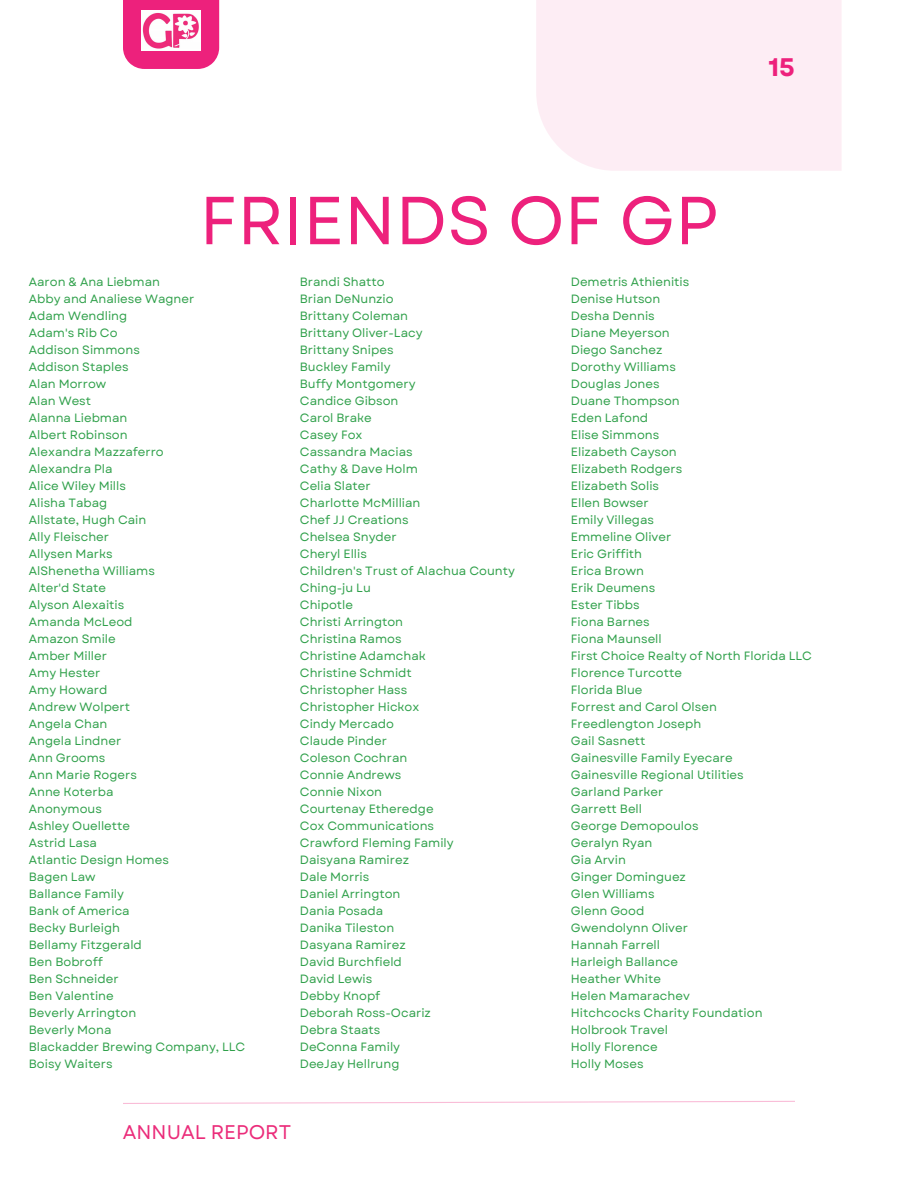
<style>
.page{position:relative;width:918px;height:1188px;background:#fff}
.page>*{position:absolute;margin:0;border:0;box-sizing:border-box;transform-origin:0 0}
.t1{font:67.8px "Garet";color:#ed217c}
.t2{font:700 25.35px "Garet";color:#ed217c}
.t3{font:19.8px "Garet";color:#eb2c7a}
.t4{font:12px "Garet";color:#2fa04a}
</style>
<div class="page">
<div style="left:123px;top:0;width:96px;height:69px;background:#ed217c"></div>
<svg style="left:123px;top:1101px;width:672px;height:3px"></svg>
<div style="left:536px;top:0;width:306px;height:171px;background:#fdedf4"></div>
<img style="left:141px;top:11px;width:60px;height:39px">
<p class="t2" style="left:768px;top:49px;width:28px">15</p>
<p class="t1" style="left:200px;top:172px;width:520px">FRIENDS OF GP</p>
<p class="t4" style="left:300px;top:273px;width:86px">Brandi Shatto</p>
<p class="t4" style="left:300px;top:290px;width:95px">Brian DeNunzio</p>
<p class="t4" style="left:300px;top:307px;width:110px">Brittany Coleman</p>
<p class="t4" style="left:300px;top:324px;width:124px">Brittany Oliver-Lacy</p>
<p class="t4" style="left:300px;top:341px;width:95px">Brittany Snipes</p>
<p class="t4" style="left:300px;top:358px;width:92px">Buckley Family</p>
<p class="t4" style="left:300px;top:375px;width:117px">Buffy Montgomery</p>
<p class="t4" style="left:300px;top:392px;width:100px">Candice Gibson</p>
<p class="t4" style="left:300px;top:409px;width:73px">Carol Brake</p>
<p class="t4" style="left:300px;top:426px;width:64px">Casey Fox</p>
<p class="t4" style="left:300px;top:443px;width:114px">Cassandra Macias</p>
<p class="t4" style="left:300px;top:460px;width:119px">Cathy &amp; Dave Holm</p>
<p class="t4" style="left:300px;top:477px;width:72px">Celia Slater</p>
<p class="t4" style="left:300px;top:494px;width:122px">Charlotte McMillian</p>
<p class="t4" style="left:300px;top:511px;width:110px">Chef JJ Creations</p>
<p class="t4" style="left:300px;top:528px;width:98px">Chelsea Snyder</p>
<p class="t4" style="left:300px;top:545px;width:69px">Cheryl Ellis</p>
<p class="t4" style="left:300px;top:562px;width:216px">Children's Trust of Alachua County</p>
<p class="t4" style="left:300px;top:579px;width:72px">Ching-ju Lu</p>
<p class="t4" style="left:300px;top:596px;width:55px">Chipotle</p>
<p class="t4" style="left:300px;top:613px;width:105px">Christi Arrington</p>
<p class="t4" style="left:300px;top:630px;width:103px">Christina Ramos</p>
<p class="t4" style="left:300px;top:647px;width:127px">Christine Adamchak</p>
<p class="t4" style="left:300px;top:664px;width:114px">Christine Schmidt</p>
<p class="t4" style="left:300px;top:681px;width:109px">Christopher Hass</p>
<p class="t4" style="left:300px;top:698px;width:121px">Christopher Hickox</p>
<p class="t4" style="left:300px;top:715px;width:96px">Cindy Mercado</p>
<p class="t4" style="left:300px;top:732px;width:89px">Claude Pinder</p>
<p class="t4" style="left:300px;top:749px;width:109px">Coleson Cochran</p>
<p class="t4" style="left:300px;top:766px;width:103px">Connie Andrews</p>
<p class="t4" style="left:300px;top:783px;width:84px">Connie Nixon</p>
<p class="t4" style="left:300px;top:800px;width:135px">Courtenay Etheredge</p>
<p class="t4" style="left:300px;top:817px;width:136px">Cox Communications</p>
<p class="t4" style="left:300px;top:834px;width:155px">Crawford Fleming Family</p>
<p class="t4" style="left:300px;top:851px;width:111px">Daisyana Ramirez</p>
<p class="t4" style="left:300px;top:868px;width:71px">Dale Morris</p>
<p class="t4" style="left:300px;top:885px;width:102px">Daniel Arrington</p>
<p class="t4" style="left:300px;top:902px;width:85px">Dania Posada</p>
<p class="t4" style="left:300px;top:919px;width:96px">Danika Tileston</p>
<p class="t4" style="left:300px;top:936px;width:107px">Dasyana Ramirez</p>
<p class="t4" style="left:300px;top:953px;width:104px">David Burchfield</p>
<p class="t4" style="left:300px;top:970px;width:74px">David Lewis</p>
<p class="t4" style="left:300px;top:987px;width:82px">Debby Knopf</p>
<p class="t4" style="left:300px;top:1004px;width:133px">Deborah Ross-Ocariz</p>
<p class="t4" style="left:300px;top:1021px;width:82px">Debra Staats</p>
<p class="t4" style="left:300px;top:1038px;width:102px">DeConna Family</p>
<p class="t4" style="left:300px;top:1055px;width:101px">DeeJay Hellrung</p>
<h1 class="t4" style="left:29px;top:273px;width:133px">Aaron &amp; Ana Liebman</h1>
<p class="t4" style="left:29px;top:290px;width:167px">Abby and Analiese Wagner</p>
<p class="t4" style="left:29px;top:307px;width:100px">Adam Wendling</p>
<p class="t4" style="left:29px;top:324px;width:90px">Adam's Rib Co</p>
<p class="t4" style="left:29px;top:341px;width:112px">Addison Simmons</p>
<p class="t4" style="left:29px;top:358px;width:101px">Addison Staples</p>
<p class="t4" style="left:29px;top:375px;width:79px">Alan Morrow</p>
<p class="t4" style="left:29px;top:392px;width:64px">Alan West</p>
<p class="t4" style="left:29px;top:409px;width:100px">Alanna Liebman</p>
<p class="t4" style="left:29px;top:426px;width:100px">Albert Robinson</p>
<p class="t4" style="left:29px;top:443px;width:136px">Alexandra Mazzaferro</p>
<p class="t4" style="left:29px;top:460px;width:85px">Alexandra Pla</p>
<p class="t4" style="left:29px;top:477px;width:99px">Alice Wiley Mills</p>
<p class="t4" style="left:29px;top:494px;width:80px">Alisha Tabag</p>
<p class="t4" style="left:29px;top:511px;width:119px">Allstate, Hugh Cain</p>
<p class="t4" style="left:29px;top:528px;width:82px">Ally Fleischer</p>
<p class="t4" style="left:29px;top:545px;width:85px">Allysen Marks</p>
<p class="t4" style="left:29px;top:562px;width:128px">AlShenetha Williams</p>
<p class="t4" style="left:29px;top:579px;width:79px">Alter'd State</p>
<p class="t4" style="left:29px;top:596px;width:97px">Alyson Alexaitis</p>
<p class="t4" style="left:29px;top:613px;width:105px">Amanda McLeod</p>
<p class="t4" style="left:29px;top:630px;width:88px">Amazon Smile</p>
<p class="t4" style="left:29px;top:647px;width:80px">Amber Miller</p>
<p class="t4" style="left:29px;top:664px;width:73px">Amy Hester</p>
<p class="t4" style="left:29px;top:681px;width:80px">Amy Howard</p>
<p class="t4" style="left:29px;top:698px;width:103px">Andrew Wolpert</p>
<p class="t4" style="left:29px;top:715px;width:80px">Angela Chan</p>
<p class="t4" style="left:29px;top:732px;width:94px">Angela Lindner</p>
<p class="t4" style="left:29px;top:749px;width:78px">Ann Grooms</p>
<p class="t4" style="left:29px;top:766px;width:110px">Ann Marie Rogers</p>
<p class="t4" style="left:29px;top:783px;width:86px">Anne Koterba</p>
<p class="t4" style="left:29px;top:800px;width:75px">Anonymous</p>
<p class="t4" style="left:29px;top:817px;width:103px">Ashley Ouellette</p>
<p class="t4" style="left:29px;top:834px;width:70px">Astrid Lasa</p>
<p class="t4" style="left:29px;top:851px;width:142px">Atlantic Design Homes</p>
<p class="t4" style="left:29px;top:868px;width:68px">Bagen Law</p>
<p class="t4" style="left:29px;top:885px;width:97px">Ballance Family</p>
<p class="t4" style="left:29px;top:902px;width:102px">Bank of America</p>
<p class="t4" style="left:29px;top:919px;width:93px">Becky Burleigh</p>
<p class="t4" style="left:29px;top:936px;width:115px">Bellamy Fitzgerald</p>
<p class="t4" style="left:29px;top:953px;width:75px">Ben Bobroff</p>
<p class="t4" style="left:29px;top:970px;width:91px">Ben Schneider</p>
<p class="t4" style="left:29px;top:987px;width:86px">Ben Valentine</p>
<p class="t4" style="left:29px;top:1004px;width:109px">Beverly Arrington</p>
<p class="t4" style="left:29px;top:1021px;width:84px">Beverly Mona</p>
<p class="t4" style="left:29px;top:1038px;width:218px">Blackadder Brewing Company, LLC</p>
<p class="t4" style="left:29px;top:1055px;width:85px">Boisy Waiters</p>
<p class="t4" style="left:571px;top:273px;width:120px">Demetris Athienitis</p>
<p class="t4" style="left:571px;top:290px;width:91px">Denise Hutson</p>
<p class="t4" style="left:571px;top:307px;width:85px">Desha Dennis</p>
<p class="t4" style="left:571px;top:324px;width:100px">Diane Meyerson</p>
<p class="t4" style="left:571px;top:341px;width:93px">Diego Sanchez</p>
<p class="t4" style="left:571px;top:358px;width:107px">Dorothy Williams</p>
<p class="t4" style="left:571px;top:375px;width:90px">Douglas Jones</p>
<p class="t4" style="left:571px;top:392px;width:110px">Duane Thompson</p>
<p class="t4" style="left:571px;top:409px;width:79px">Eden Lafond</p>
<p class="t4" style="left:571px;top:426px;width:90px">Elise Simmons</p>
<p class="t4" style="left:571px;top:443px;width:107px">Elizabeth Cayson</p>
<p class="t4" style="left:571px;top:460px;width:113px">Elizabeth Rodgers</p>
<p class="t4" style="left:571px;top:477px;width:90px">Elizabeth Solis</p>
<p class="t4" style="left:571px;top:494px;width:79px">Ellen Bowser</p>
<p class="t4" style="left:571px;top:511px;width:85px">Emily Villegas</p>
<p class="t4" style="left:571px;top:528px;width:102px">Emmeline Oliver</p>
<p class="t4" style="left:571px;top:545px;width:73px">Eric Griffith</p>
<p class="t4" style="left:571px;top:562px;width:75px">Erica Brown</p>
<p class="t4" style="left:571px;top:579px;width:86px">Erik Deumens</p>
<p class="t4" style="left:571px;top:596px;width:70px">Ester Tibbs</p>
<p class="t4" style="left:571px;top:613px;width:80px">Fiona Barnes</p>
<p class="t4" style="left:571px;top:630px;width:92px">Fiona Maunsell</p>
<p class="t4" style="left:571px;top:647px;width:243px">First Choice Realty of North Florida LLC</p>
<p class="t4" style="left:571px;top:664px;width:113px">Florence Turcotte</p>
<p class="t4" style="left:571px;top:681px;width:73px">Florida Blue</p>
<p class="t4" style="left:571px;top:698px;width:148px">Forrest and Carol Olsen</p>
<p class="t4" style="left:571px;top:715px;width:132px">Freedlengton Joseph</p>
<p class="t4" style="left:571px;top:732px;width:76px">Gail Sasnett</p>
<p class="t4" style="left:571px;top:749px;width:163px">Gainesville Family Eyecare</p>
<p class="t4" style="left:571px;top:766px;width:174px">Gainesville Regional Utilities</p>
<p class="t4" style="left:571px;top:783px;width:94px">Garland Parker</p>
<p class="t4" style="left:571px;top:800px;width:73px">Garrett Bell</p>
<p class="t4" style="left:571px;top:817px;width:129px">George Demopoulos</p>
<p class="t4" style="left:571px;top:834px;width:83px">Geralyn Ryan</p>
<p class="t4" style="left:571px;top:851px;width:57px">Gia Arvin</p>
<p class="t4" style="left:571px;top:868px;width:117px">Ginger Dominguez</p>
<p class="t4" style="left:571px;top:885px;width:85px">Glen Williams</p>
<p class="t4" style="left:571px;top:902px;width:75px">Glenn Good</p>
<p class="t4" style="left:571px;top:919px;width:119px">Gwendolynn Oliver</p>
<p class="t4" style="left:571px;top:936px;width:91px">Hannah Farrell</p>
<p class="t4" style="left:571px;top:953px;width:109px">Harleigh Ballance</p>
<p class="t4" style="left:571px;top:970px;width:92px">Heather White</p>
<p class="t4" style="left:571px;top:987px;width:121px">Helen Mamarachev</p>
<p class="t4" style="left:571px;top:1004px;width:193px">Hitchcocks Charity Foundation</p>
<p class="t4" style="left:571px;top:1021px;width:99px">Holbrook Travel</p>
<p class="t4" style="left:571px;top:1038px;width:88px">Holly Florence</p>
<p class="t4" style="left:571px;top:1055px;width:74px">Holly Moses</p>
<p class="t3" style="left:123px;top:1118px;width:170px">ANNUAL REPORT</p>
</div>
